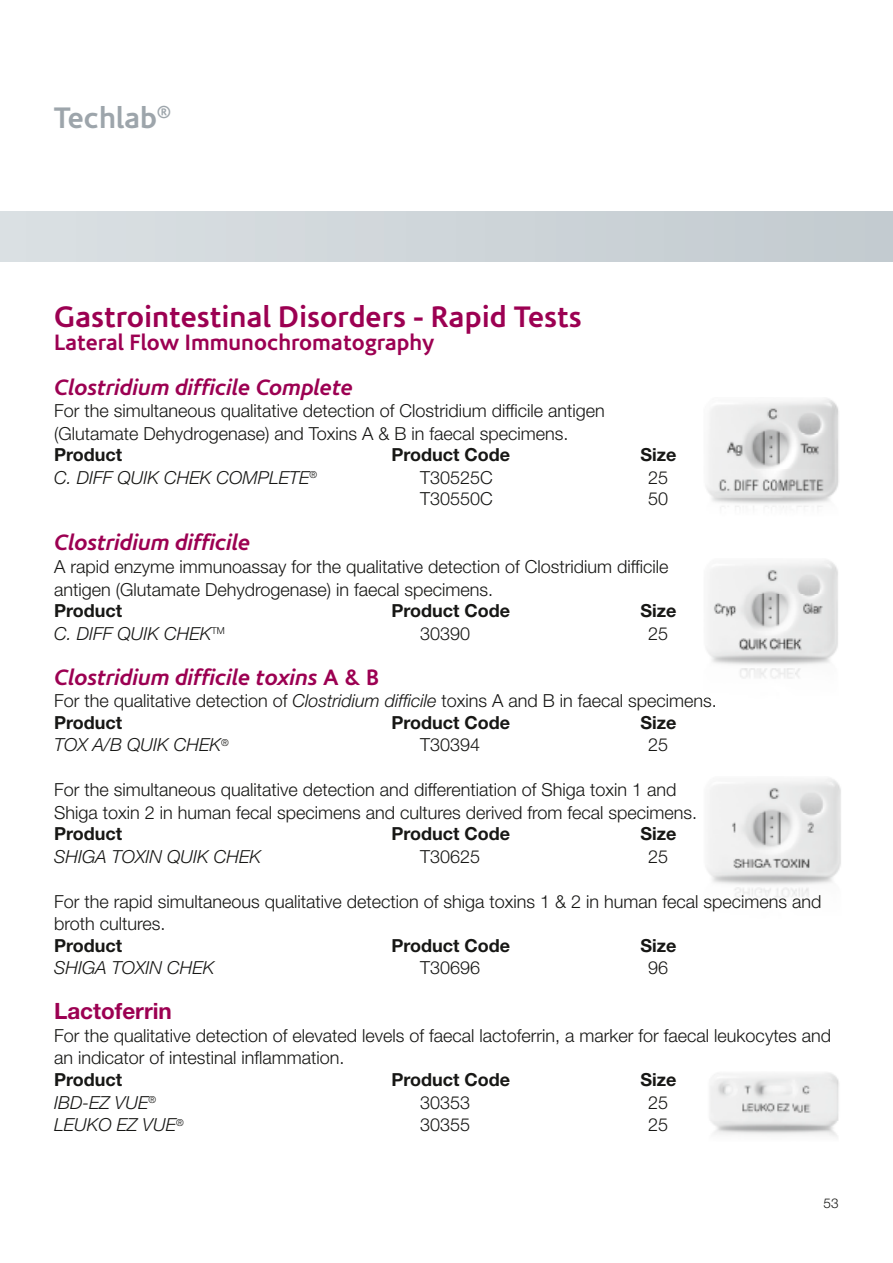
<style>
.page{position:relative;width:893px;height:1263px;background:#fff}
.page>*{position:absolute;margin:0;border:0;box-sizing:border-box;transform-origin:0 0}
.t1{font:700 30px "Corisande OT";color:#9c0052}
.t2{font:700 30px "Corisande OT";color:#9da5ab}
.t3{font:italic 700 22.5px "Corisande OT";color:#9c0052}
.t4{font:700 22.5px "Corisande OT";color:#9c0052}
.t5{font:700 22.5px "Helvetica Neue LT Std";color:#9c0052}
.t6{font:300 18px/22.5px "Helvetica Neue LT Std";color:#171715}
.t7{font:700 18px "Helvetica Neue LT Std";color:#171715}
.t8{font:italic 300 18px "Helvetica Neue LT Std";color:#171715}
.t9{font:300 13.5px "Helvetica Neue LT Std";color:#171715}
.s1{font-style:normal}
.s2{font-style:italic}
.s3{font-weight:700}
</style>
<div class="page">
<div style="left:0;top:212px;width:893px;height:49px;background:#cfd6da"></div>
<img style="left:704px;top:778px;width:137px;height:109px">
<img style="left:720px;top:506px;width:102px;height:2px">
<img style="left:706px;top:398px;width:133px;height:106px">
<img style="left:795px;top:667px;width:6px;height:11px">
<img style="left:694px;top:697px;width:17px;height:2px">
<img style="left:704px;top:560px;width:134px;height:107px">
<img style="left:710px;top:1073px;width:129px;height:61px">
<h1 class="t2" style="left:54px;top:101px;width:118px">Techlab<sup>®</sup></h1>
<h1 class="t1" style="left:54px;top:300px;width:529px">Gastrointestinal Disorders - Rapid Tests</h1>
<p class="t4" style="left:54px;top:329px;width:382px">Lateral Flow Immunochromatography</p>
<p class="t3" style="left:54px;top:374px;width:300px">Clostridium difficile Complete</p>
<p class="t6" style="left:54px;top:399px;width:552px">For the simultaneous qualitative detection of Clostridium difficile antigen (Glutamate Dehydrogenase) and Toxins A &amp; B in faecal specimens.</p>
<p class="t7" style="left:54px;top:444px;width:70px">Product</p>
<p class="t7" style="left:392px;top:444px;width:120px">Product Code</p>
<p class="t7" style="left:640px;top:444px;width:37px">Size</p>
<p class="t8" style="left:54px;top:467px;width:265px">C. DIFF QUIK CHEK COMPLETE<sup>®</sup></p>
<p class="t6" style="left:420px;top:466px;width:74px">T30525C</p>
<p class="t6" style="left:648px;top:466px;width:22px">25</p>
<p class="t6" style="left:420px;top:487px;width:74px">T30550C</p>
<p class="t6" style="left:648px;top:487px;width:22px">50</p>
<p class="t3" style="left:54px;top:530px;width:198px">Clostridium difficile</p>
<p class="t6" style="left:54px;top:555px;width:616px">A rapid enzyme immunoassay for the qualitative detection of Clostridium difficile antigen (Glutamate Dehydrogenase) in faecal specimens.</p>
<p class="t7" style="left:54px;top:599px;width:70px">Product</p>
<p class="t7" style="left:392px;top:599px;width:120px">Product Code</p>
<p class="t7" style="left:640px;top:599px;width:37px">Size</p>
<p class="t8" style="left:54px;top:622px;width:172px">C. DIFF QUIK CHEK<sup>TM</sup></p>
<p class="t6" style="left:420px;top:621px;width:52px">30390</p>
<p class="t6" style="left:648px;top:621px;width:22px">25</p>
<p class="t3" style="left:54px;top:664px;width:326px">Clostridium difficile toxins <span class="s1">A &amp; B</span></p>
<p class="t6" style="left:54px;top:689px;width:664px;line-height:21.6px">For the qualitative detection of <span class="s2">Clostridium difficile</span> toxins A and B in faecal specimens.<br><span class="s3">Product</span></p>
<p class="t7" style="left:392px;top:711px;width:120px">Product Code</p>
<p class="t7" style="left:640px;top:711px;width:37px">Size</p>
<p class="t8" style="left:54px;top:734px;width:176px">TOX A/B QUIK CHEK<sup>®</sup></p>
<p class="t6" style="left:420px;top:733px;width:62px">T30394</p>
<p class="t6" style="left:648px;top:733px;width:22px">25</p>
<p class="t6" style="left:54px;top:778px;width:645px">For the simultaneous qualitative detection and differentiation of Shiga toxin 1 and<br>Shiga toxin 2 in human fecal specimens and cultures derived from fecal specimens.</p>
<p class="t7" style="left:54px;top:823px;width:70px">Product</p>
<p class="t7" style="left:392px;top:823px;width:120px">Product Code</p>
<p class="t7" style="left:641px;top:823px;width:37px">Size</p>
<p class="t8" style="left:54px;top:846px;width:209px">SHIGA TOXIN QUIK CHEK</p>
<p class="t6" style="left:420px;top:845px;width:62px">T30625</p>
<p class="t6" style="left:648px;top:845px;width:22px">25</p>
<p class="t6" style="left:54px;top:890px;width:769px">For the rapid simultaneous qualitative detection of shiga toxins 1 &amp; 2 in human fecal specimens and broth cultures.</p>
<p class="t7" style="left:54px;top:934px;width:70px">Product</p>
<p class="t7" style="left:392px;top:934px;width:120px">Product Code</p>
<p class="t7" style="left:641px;top:934px;width:37px">Size</p>
<p class="t8" style="left:54px;top:957px;width:162px">SHIGA TOXIN CHEK</p>
<p class="t6" style="left:420px;top:956px;width:62px">T30696</p>
<p class="t6" style="left:648px;top:956px;width:22px">96</p>
<p class="t5" style="left:54px;top:997px;width:119px">Lactoferrin</p>
<p class="t6" style="left:54px;top:1024px;width:778px">For the qualitative detection of elevated levels of faecal lactoferrin, a marker for faecal leukocytes and an indicator of intestinal inflammation.</p>
<p class="t7" style="left:54px;top:1068px;width:70px">Product</p>
<p class="t7" style="left:392px;top:1068px;width:120px">Product Code</p>
<p class="t7" style="left:640px;top:1068px;width:37px">Size</p>
<p class="t8" style="left:54px;top:1091px;width:104px">IBD-EZ VUE<sup>®</sup></p>
<p class="t6" style="left:420px;top:1090px;width:52px">30353</p>
<p class="t6" style="left:648px;top:1090px;width:22px">25</p>
<p class="t8" style="left:54px;top:1114px;width:131px">LEUKO EZ VUE<sup>®</sup></p>
<p class="t6" style="left:420px;top:1113px;width:52px">30355</p>
<p class="t6" style="left:648px;top:1113px;width:22px">25</p>
<p class="t9" style="left:823px;top:1195px;width:17px">53</p>
</div>
